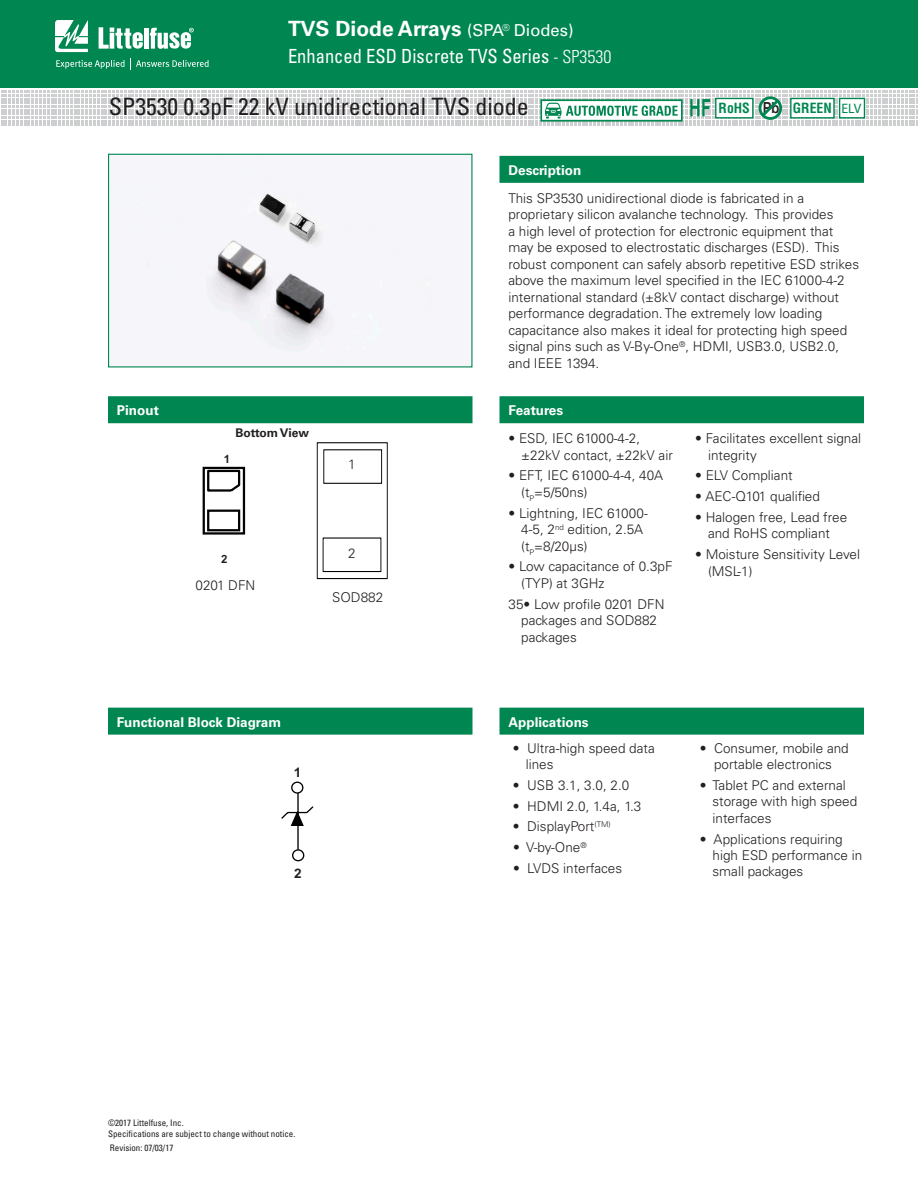
<style>
.page{position:relative;width:918px;height:1188px;background:#fff}
.page>*{position:absolute;margin:0;border:0;box-sizing:border-box;transform-origin:0 0}
.t1{font:condensed 24px "Univers LT Std";color:#231f20}
.t2{font:700 21px "Univers LT Std";color:#fff}
.t3{font:condensed 19.5px "Univers LT Std";color:#fff;scale:.95 1}
.t4{font:700 14.25px "Arial";color:#030303;scale:1.16 1}
.t5{font:700 condensed 13.65px "Helvetica LT Std";color:#008751}
.t6{font:300 13.5px/16.5px "Univers LT Std";color:#231f20}
.t7{font:700 13.5px "Univers LT Std";color:#fff}
.t8{font:700 13.05px "Arial";color:#231f20}
.t9{font:700 12px "Univers LT Std";color:#231f20}
.t10{font:700 11.4px "Arial";color:#231f20}
.t11{font:9.6px "Univers LT Std";color:#fff}
.t12{font:condensed 9px/10.8px "Univers LT Std";color:#231f20}
.s1{font-weight:400;font-size:16.5px}
.s2{font-weight:300;font-size:18px}
.s3{font-family:"Univers LT Std";font-stretch:expanded;font-size:15.15px;color:#231f20}
</style>
<div class="page">
<div style="left:0;top:0;width:918px;height:88px;background:#008751"></div>
<svg style="left:55px;top:20px;width:33px;height:32px"></svg>
<hr style="left:144px;top:28px;width:4px;height:21px;background:#fff">
<svg style="left:150px;top:28px;width:44px;height:21px"></svg>
<svg style="left:99px;top:27px;width:44px;height:22px"></svg>
<svg style="left:56px;top:58px;width:153px;height:11px"></svg>
<div style="left:500px;top:708px;width:364px;height:27px;background:#008751"></div>
<div style="left:108px;top:396px;width:364px;height:27px;background:#008751"></div>
<div style="left:108px;top:708px;width:364px;height:27px;background:#008751"></div>
<div style="left:291px;top:782px;width:12px;height:12px;border:1px solid #030303;border-radius:50%"></div>
<svg style="left:281px;top:791px;width:33px;height:60px"></svg>
<div style="left:292px;top:849px;width:12px;height:12px;border:1px solid #030303;border-radius:50%"></div>
<div style="left:500px;top:156px;width:364px;height:27px;background:#008751"></div>
<div style="left:500px;top:396px;width:364px;height:27px;background:#008751"></div>
<svg style="left:203px;top:466px;width:43px;height:69px"></svg>
<img style="left:111px;top:156px;width:346px;height:209px">
<div style="left:108px;top:154px;width:364px;height:213px;border:1px solid #008751"></div>
<svg style="left:316px;top:442px;width:72px;height:138px"></svg>
<div style="left:323px;top:449px;width:59px;height:35px;border:1px solid #030303"></div>
<div style="left:340px;top:452px;width:24px;height:25px;background:#fff"></div>
<div style="left:340px;top:541px;width:24px;height:25px;background:#fff"></div>
<svg style="left:1px;top:91px;width:917px;height:35px"></svg>
<h2 class="t2" style="left:288px;top:16px;width:287px">TVS Diode Arrays <span class="s1">(SPA</span><sup>®</sup> <span class="s1">Diodes)</span></h2>
<h3 class="t3" style="left:288px;top:44px;width:342px">Enhanced ESD Discrete TVS Series <span class="s2">- SP3530</span></h3>
<p class="t11" style="left:504px;top:21px;width:9px">®</p>
<h1 class="t1" style="left:109px;top:91px;width:421px">SP3530 0.3pF 22 kV unidirectional TVS diode</h1>
<p class="t5" style="left:719px;top:99px;width:144px">RoHS <span class="s3">Pb</span> GREEN ELV</p>
<p class="t7" style="left:117px;top:403px;width:43px">Pinout</p>
<p class="t10" style="left:224px;top:452px;width:8px">1</p>
<p class="t9" style="left:235px;top:426px;width:75px">Bottom View</p>
<p class="t6" style="left:348px;top:456px;width:9px">1</p>
<p class="t4" style="left:364px;top:463px;width:9px;rotate:90deg">1</p>
<p class="t10" style="left:221px;top:552px;width:8px">2</p>
<p class="t6" style="left:196px;top:577px;width:61px">0201 DFN</p>
<p class="t6" style="left:348px;top:545px;width:9px">2</p>
<p class="t6" style="left:332px;top:589px;width:53px">SOD882</p>
<p class="t4" style="left:363px;top:550px;width:9px;rotate:90deg">2</p>
<p class="t7" style="left:117px;top:714px;width:166px">Functional Block Diagram</p>
<p class="t8" style="left:294px;top:764px;width:9px">1</p>
<p class="t8" style="left:294px;top:864px;width:9px">2</p>
<p class="t12" style="left:108px;top:1118px;width:189px">©2017 Littelfuse, Inc.<br>Specifications are subject to change without notice.</p>
<p class="t12" style="left:110px;top:1143px;width:65px">Revision: 07/03/17</p>
<p class="t7" style="left:508px;top:162px;width:74px">Description</p>
<p class="t6" style="left:508px;top:190px;width:352px">This SP3530 unidirectional diode is fabricated in a proprietary silicon avalanche technology. This provides<br>a high level of protection for electronic equipment that may be exposed to electrostatic discharges (ESD). This robust component can safely absorb repetitive ESD strikes above the maximum level specified in the IEC 61000-4-2 international standard (±8kV contact discharge) without performance degradation. The extremely low loading capacitance also makes it ideal for protecting high speed signal pins such as V-By-One<sup>®</sup>, HDMI, USB3.0, USB2.0, and IEEE 1394.</p>
<p class="t7" style="left:508px;top:403px;width:56px">Features</p>
<p class="t6" style="left:521px;top:430px;width:153px;text-indent:-13px">• ESD, IEC 61000-4-2, ±22kV contact, ±22kV air</p>
<p class="t6" style="left:521px;top:467px;width:144px;text-indent:-13px">• EFT, IEC 61000-4-4, 40A (t<sub>P</sub>=5/50ns)</p>
<p class="t6" style="left:521px;top:505px;width:128px;text-indent:-13px">• Lightning, IEC 61000-<br>4-5, 2<sup>nd</sup> edition, 2.5A (t<sub>P</sub>=8/20μs)</p>
<p class="t6" style="left:521px;top:558px;width:153px;text-indent:-13px">• Low capacitance of 0.3pF (TYP) at 3GHz</p>
<p class="t6" style="left:521px;top:596px;width:145px;text-indent:-13px">35• Low profile 0201 DFN packages and SOD882 packages</p>
<p class="t6" style="left:708px;top:430px;width:155px;text-indent:-13px">• Facilitates excellent signal integrity</p>
<p class="t6" style="left:695px;top:467px;width:99px">• ELV Compliant</p>
<p class="t6" style="left:695px;top:488px;width:126px">• AEC-Q101 qualified</p>
<p class="t6" style="left:695px;top:509px;width:154px;text-align:center">• Halogen free, Lead free and RoHS compliant</p>
<p class="t6" style="left:708px;top:546px;width:154px;text-indent:-13px">• Moisture Sensitivity Level (MSL-1)</p>
<p class="t7" style="left:508px;top:714px;width:82px">Applications</p>
<p class="t6" style="left:526px;top:739px;width:131px;text-indent:-13px">• Ultra-high speed data lines</p>
<p class="t6" style="left:513px;top:777px;width:118px">• USB 3.1, 3.0, 2.0</p>
<p class="t6" style="left:513px;top:797px;width:130px">• HDMI 2.0, 1.4a, 1.3</p>
<p class="t6" style="left:513px;top:818px;width:99px">• DisplayPort<sup>(TM)</sup></p>
<p class="t6" style="left:513px;top:839px;width:75px">• V-by-One<sup>®</sup></p>
<p class="t6" style="left:513px;top:860px;width:111px">• LVDS interfaces</p>
<p class="t6" style="left:700px;top:739px;width:151px;text-align:center">• Consumer, mobile and portable electronics</p>
<p class="t6" style="left:713px;top:777px;width:146px;text-indent:-13px">• Tablet PC and external storage with high speed interfaces</p>
<p class="t6" style="left:713px;top:830px;width:151px;text-indent:-13px">• Applications requiring high ESD performance in small packages</p>
</div>
